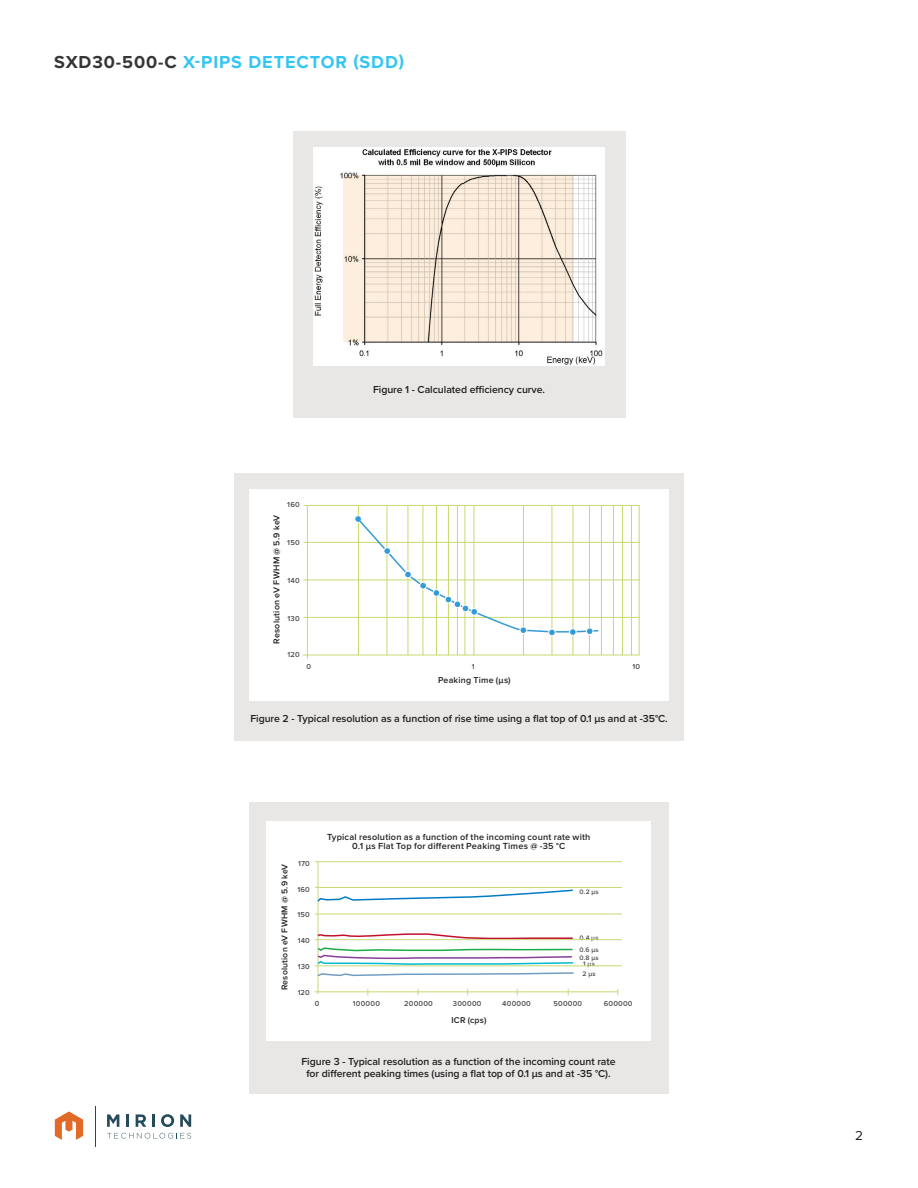
<style>
.page{position:relative;width:918px;height:1188px;background:#fff}
.page>*{position:absolute;margin:0;border:0;box-sizing:border-box;transform-origin:0 0}
.Small_Header{font:700 18px "Proxima Nova";letter-spacing:.05em;color:#33c5f3}
.t1{font:13.5px "Proxima Nova";color:#231f20}
.t2{font:600 10.5px/12px "Proxima Nova";letter-spacing:-.005em;color:#231f20;text-align:center}
.t3{font:600 9.15px/8.7px "Proxima Nova";letter-spacing:.02em;color:#231f20;text-align:center}
.t4{font:600 8.85px "Proxima Nova";letter-spacing:.025em;color:#231f20}
.t5{font:600 8.7px "Proxima Nova";letter-spacing:.025em;color:#231f20}
.t6{font:600 7.5px "Proxima Nova";letter-spacing:.03em;color:#4b4c4d}
.t7{font:600 6.75px "Proxima Nova";letter-spacing:.04em;color:#4b4c4d}
.s1{color:#363536}
</style>
<div class="page">
<hr style="left:95px;top:1106px;width:1px;height:41px;background:#244b59">
<svg style="left:107px;top:1133px;width:84px;height:6px"></svg>
<svg style="left:107px;top:1114px;width:12px;height:13px"></svg>
<svg style="left:126px;top:1114px;width:3px;height:13px"></svg>
<svg style="left:136px;top:1114px;width:10px;height:13px"></svg>
<svg style="left:152px;top:1114px;width:3px;height:13px"></svg>
<svg style="left:161px;top:1114px;width:13px;height:13px"></svg>
<svg style="left:180px;top:1114px;width:11px;height:13px"></svg>
<svg style="left:55px;top:1112px;width:28px;height:28px"></svg>
<div style="left:234px;top:473px;width:450px;height:268px;background:#e9e6e6"></div>
<div style="left:249px;top:489px;width:420px;height:211px;background:#fff"></div>
<hr style="left:304px;top:505px;width:335px;height:1px;background:#c7d970">
<hr style="left:303px;top:655px;width:336px;height:1px;background:#c7d970">
<hr style="left:358px;top:506px;width:1px;height:149px;background:#c7d970">
<hr style="left:307px;top:506px;width:1px;height:152px;background:#c7d970">
<div style="left:354px;top:515px;width:8px;height:8px;border:1px solid #fff;border-radius:50%"></div>
<hr style="left:387px;top:506px;width:1px;height:149px;background:#c7d970">
<hr style="left:408px;top:506px;width:1px;height:149px;background:#c7d970">
<hr style="left:423px;top:506px;width:1px;height:149px;background:#c7d970">
<hr style="left:436px;top:506px;width:1px;height:149px;background:#c7d970">
<hr style="left:448px;top:506px;width:1px;height:149px;background:#c7d970">
<hr style="left:457px;top:506px;width:1px;height:149px;background:#c7d970">
<hr style="left:465px;top:506px;width:1px;height:149px;background:#c7d970">
<hr style="left:474px;top:506px;width:1px;height:149px;background:#c7d970">
<hr style="left:523px;top:506px;width:1px;height:149px;background:#c7d970">
<hr style="left:552px;top:506px;width:1px;height:149px;background:#c7d970">
<hr style="left:573px;top:506px;width:1px;height:149px;background:#c7d970">
<hr style="left:589px;top:506px;width:1px;height:149px;background:#c7d970">
<hr style="left:601px;top:506px;width:1px;height:149px;background:#c7d970">
<hr style="left:613px;top:506px;width:1px;height:149px;background:#c7d970">
<hr style="left:622px;top:506px;width:1px;height:149px;background:#c7d970">
<hr style="left:631px;top:506px;width:1px;height:149px;background:#c7d970">
<hr style="left:304px;top:542px;width:335px;height:1px;background:#c7d970">
<hr style="left:304px;top:580px;width:335px;height:1px;background:#c7d970">
<hr style="left:304px;top:617px;width:335px;height:1px;background:#c7d970">
<hr style="left:639px;top:506px;width:1px;height:149px;background:#c7d970">
<div style="left:548px;top:629px;width:8px;height:7px;border:1px solid #fff;border-radius:50%"></div>
<svg style="left:355px;top:516px;width:244px;height:119px"></svg>
<div style="left:569px;top:628px;width:8px;height:8px;border:1px solid #fff;border-radius:50%"></div>
<div style="left:586px;top:628px;width:7px;height:7px;background:#359bd6;border-radius:50%"></div>
<div style="left:586px;top:627px;width:8px;height:8px;border:1px solid #fff;border-radius:50%"></div>
<div style="left:249px;top:802px;width:419px;height:292px;background:#e9e6e6"></div>
<div style="left:293px;top:131px;width:332px;height:286px;background:#e9e6e6"></div>
<img style="left:313px;top:148px;width:292px;height:218px">
<svg style="left:344px;top:176px;width:230px;height:166px;fill:#fceddc"></svg>
<div style="left:266px;top:821px;width:385px;height:220px;background:#fff"></div>
<hr style="left:318px;top:862px;width:1px;height:132px;background:#c7d970">
<hr style="left:315px;top:991px;width:303px;height:1px;background:#c7d970">
<hr style="left:315px;top:861px;width:307px;height:1px;background:#c7d970">
<svg style="left:317px;top:889px;width:256px;height:14px"></svg>
<svg style="left:317px;top:933px;width:256px;height:6px"></svg>
<hr style="left:315px;top:887px;width:307px;height:1px;background:#c7d970">
<hr style="left:315px;top:914px;width:307px;height:1px;background:#c7d970">
<hr style="left:315px;top:939px;width:307px;height:1px;background:#c7d970">
<hr style="left:315px;top:966px;width:307px;height:1px;background:#c7d970">
<svg style="left:316px;top:946px;width:259px;height:32px"></svg>
<p class="Small_Header" style="left:54px;top:49px;width:352px"><span class="s1">SXD30-500-C</span> X-PIPS DETECTOR (SDD)</p>
<p class="t6" style="left:287px;top:499px;width:14px">160</p>
<p class="t6" style="left:287px;top:537px;width:14px">150</p>
<p class="t6" style="left:287px;top:575px;width:14px">140</p>
<p class="t6" style="left:288px;top:613px;width:14px">130</p>
<p class="t6" style="left:287px;top:649px;width:14px">120</p>
<p class="t4" style="left:270px;top:644px;width:131px;rotate:-90deg">Resolution eV FWHM @ 5.9 keV</p>
<p class="t2" style="left:373px;top:383px;width:174px">Figure 1 - Calculated efficiency curve.</p>
<p class="t6" style="left:307px;top:661px;width:6px">0</p>
<p class="t6" style="left:472px;top:661px;width:4px">1</p>
<p class="t6" style="left:633px;top:661px;width:9px">10</p>
<p class="t4" style="left:438px;top:674px;width:74px">Peaking Time (µs)</p>
<p class="t2" style="left:250px;top:713px;width:419px">Figure 2 - Typical resolution as a function of rise time using a flat top of 0.1 µs and at -35°C.</p>
<p class="t5" style="left:278px;top:990px;width:128px;rotate:-90deg">Resolution eV FWHM @ 5.9 keV</p>
<p class="t6" style="left:298px;top:858px;width:13px">170</p>
<p class="t6" style="left:297px;top:883px;width:14px">160</p>
<p class="t6" style="left:298px;top:909px;width:14px">150</p>
<p class="t6" style="left:298px;top:935px;width:14px">140</p>
<p class="t6" style="left:298px;top:961px;width:14px">130</p>
<p class="t6" style="left:298px;top:987px;width:14px">120</p>
<p class="t3" style="left:327px;top:832px;width:265px">Typical resolution as a function of the incoming count rate with<br>0.1 µs Flat Top for different Peaking Times @ -35 °C</p>
<p class="t7" style="left:580px;top:887px;width:21px">0.2 µs</p>
<p class="t7" style="left:580px;top:933px;width:21px">0.4 µs</p>
<p class="t7" style="left:580px;top:945px;width:21px">0.6 µs</p>
<p class="t7" style="left:583px;top:959px;width:13px">1 µs</p>
<p class="t7" style="left:583px;top:969px;width:15px">2 µs</p>
<p class="t7" style="left:580px;top:953px;width:21px">0.8 µs</p>
<p class="t6" style="left:315px;top:998px;width:6px">0</p>
<p class="t6" style="left:353px;top:998px;width:29px">100000</p>
<p class="t6" style="left:502px;top:998px;width:30px">400000</p>
<p class="t6" style="left:604px;top:998px;width:30px">600000</p>
<p class="t6" style="left:404px;top:998px;width:30px">200000</p>
<p class="t6" style="left:453px;top:998px;width:30px">300000</p>
<p class="t6" style="left:553px;top:998px;width:30px">500000</p>
<p class="t5" style="left:451px;top:1013px;width:37px">ICR (cps)</p>
<p class="t2" style="left:301px;top:1055px;width:316px">Figure 3 - Typical resolution as a function of the incoming count rate for different peaking times (using a flat top of 0.1 µs and at -35 °C).</p>
<p class="t1" style="left:855px;top:1125px;width:9px">2</p>
</div>
